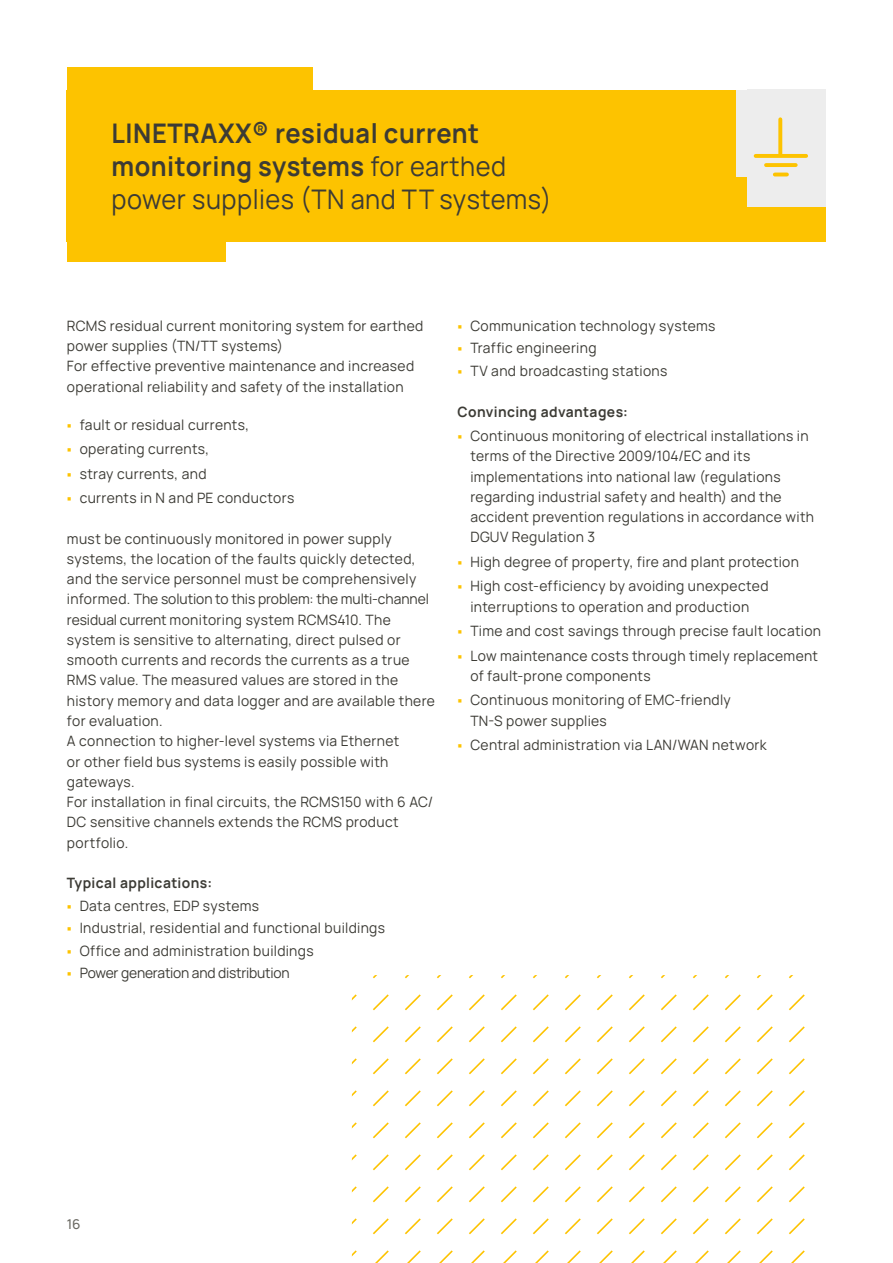
<style>
.page{position:relative;width:893px;height:1263px;background:#fff}
.page>*{position:absolute;margin:0;border:0;box-sizing:border-box;transform-origin:0 0}
.Headline_18_Pt{font:700 27px/33px "Manrope";letter-spacing:.02em;color:#3c3b35;scale:.94 1}
.Fließtext_9_5_Pt{font:14.25px/20.2px "Manrope";letter-spacing:.025em;color:#3c3b35}
.Fließtext_9_5_Pt-2{font:700 14.25px "Manrope";letter-spacing:.025em;color:#3c3b35}
.Fließtext_9_5_Pt-3{font:14.25px "Manrope";letter-spacing:-.015em;color:#3c3b35}
.t1{font:500 13.5px "Manrope";color:#6a6962}
.s1{font-weight:400}
</style>
<div class="page">
<div style="left:67px;top:90px;width:759px;height:152px;background:#fdc300"></div>
<div style="left:67px;top:229px;width:158px;height:33px;background:#fdc300"></div>
<div style="left:67px;top:68px;width:246px;height:28px;background:#fdc300"></div>
<div style="left:747px;top:89px;width:79px;height:118px;background:#ededed"></div>
<div style="left:736px;top:90px;width:79px;height:86px;background:#ededed"></div>
<svg style="left:778px;top:119px;width:4px;height:35px"></svg>
<svg style="left:756px;top:154px;width:50px;height:4px"></svg>
<svg style="left:766px;top:163px;width:30px;height:4px"></svg>
<svg style="left:775px;top:173px;width:12px;height:3px"></svg>
<p class="Headline_18_Pt" style="left:112px;top:116px;width:470px">LINETRAXX® residual current monitoring systems <span class="s1">for earthed power supplies (TN and TT systems)</span></p>
<p class="Fließtext_9_5_Pt" style="left:67px;top:315px;width:358px">RCMS residual current monitoring system for earthed power supplies (TN/TT systems)</p>
<p class="Fließtext_9_5_Pt" style="left:67px;top:355px;width:349px">For effective preventive maintenance and increased operational reliability and safety of the installation</p>
<p class="Fließtext_9_5_Pt" style="left:80px;top:414px;width:171px">fault or residual currents,</p>
<p class="Fließtext_9_5_Pt" style="left:80px;top:438px;width:131px">operating currents,</p>
<p class="Fließtext_9_5_Pt" style="left:80px;top:463px;width:128px">stray currents, and</p>
<p class="Fließtext_9_5_Pt" style="left:80px;top:487px;width:216px">currents in N and PE conductors</p>
<p class="Fließtext_9_5_Pt" style="left:67px;top:528px;width:369px">must be continuously monitored in power supply systems, the location of the faults quickly detected, and the service personnel must be comprehensively informed. The solution to this problem: the multi-channel residual current monitoring system RCMS410. The system is sensitive to alternating, direct pulsed or smooth currents and records the currents as a true RMS value. The measured values are stored in the history memory and data logger and are available there for evaluation.</p>
<p class="Fließtext_9_5_Pt" style="left:67px;top:730px;width:368px">A connection to higher-level systems via Ethernet<br>or other field bus systems is easily possible with gateways.<br>For installation in final circuits, the RCMS150 with 6 AC/ DC sensitive channels extends the RCMS product portfolio.</p>
<p class="Fließtext_9_5_Pt-2" style="left:67px;top:873px;width:147px">Typical applications:</p>
<p class="Fließtext_9_5_Pt" style="left:80px;top:895px;width:181px">Data centres, EDP systems</p>
<p class="Fließtext_9_5_Pt" style="left:80px;top:917px;width:307px">Industrial, residential and functional buildings</p>
<p class="Fließtext_9_5_Pt" style="left:80px;top:940px;width:235px">Office and administration buildings</p>
<p class="Fließtext_9_5_Pt-3" style="left:80px;top:963px;width:211px">Power generation and distribution</p>
<p class="Fließtext_9_5_Pt" style="left:470px;top:315px;width:247px">Communication technology systems</p>
<p class="Fließtext_9_5_Pt" style="left:470px;top:338px;width:128px">Traffic engineering</p>
<p class="Fließtext_9_5_Pt" style="left:470px;top:360px;width:198px">TV and broadcasting stations</p>
<p class="Fließtext_9_5_Pt-2" style="left:458px;top:401px;width:172px">Convincing advantages:</p>
<p class="Fließtext_9_5_Pt" style="left:470px;top:425px;width:345px">Continuous monitoring of electrical installations in terms of the Directive 2009/104/EC and its implementations into national law (regulations regarding industrial safety and health) and the accident prevention regulations in accordance with DGUV Regulation 3</p>
<p class="Fließtext_9_5_Pt" style="left:470px;top:551px;width:330px">High degree of property, fire and plant protection</p>
<p class="Fließtext_9_5_Pt" style="left:470px;top:575px;width:300px">High cost-efficiency by avoiding unexpected interruptions to operation and production</p>
<p class="Fließtext_9_5_Pt" style="left:470px;top:620px;width:352px">Time and cost savings through precise fault location</p>
<p class="Fließtext_9_5_Pt" style="left:470px;top:645px;width:349px">Low maintenance costs through timely replacement of fault-prone components</p>
<p class="Fließtext_9_5_Pt" style="left:470px;top:689px;width:262px">Continuous monitoring of EMC-friendly<br>TN-S power supplies</p>
<p class="Fließtext_9_5_Pt" style="left:470px;top:734px;width:298px">Central administration via LAN/WAN network</p>
<p class="t1" style="left:67px;top:1214px;width:15px">16</p>
</div>
